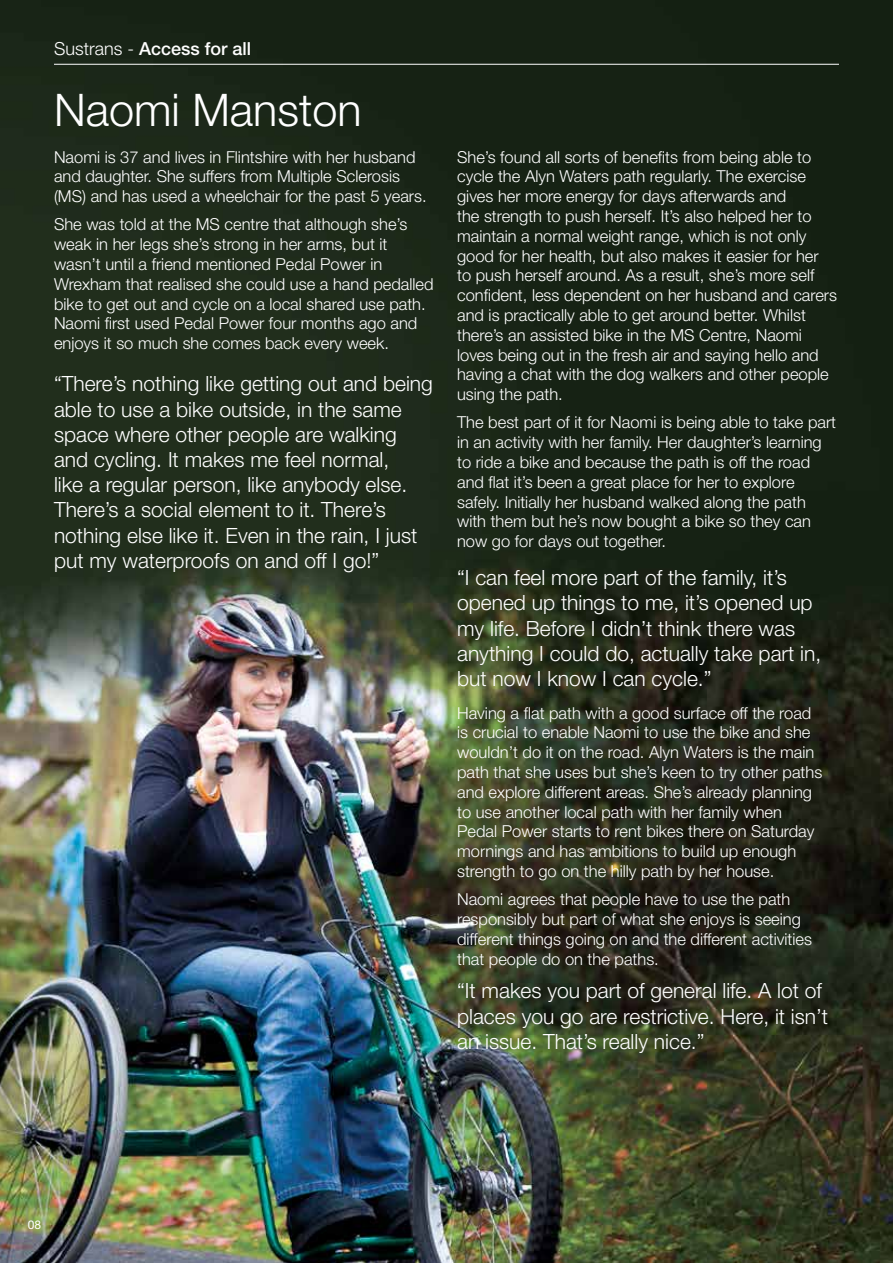
<style>
.page{position:relative;width:893px;height:1263px;background:#fff}
.page>*{position:absolute;margin:0;border:0;box-sizing:border-box;transform-origin:0 0}
.t1{font:300 45px "Helvetica Neue LT Std";color:#fff}
.t2{font:300 21px/25.2px "Helvetica Neue LT Std";color:#fff}
.t3{font:500 18px "Helvetica Neue LT Std";color:#fff}
.t4{font:300 16.5px/19.8px "Helvetica Neue LT Std";color:#fff}
.t5{font:12px "Helvetica Neue LT Std";color:#fff}
.s1{font-weight:300}
</style>
<div class="page">
<img style="left:0;top:0;width:893px;height:1263px">
<hr style="left:54px;top:64px;width:785px;height:1px;background:#fff">
<p class="t3" style="left:54px;top:38px;width:199px"><span class="s1">Sustrans -</span> Access for all</p>
<h1 class="t1" style="left:54px;top:82px;width:309px">Naomi Manston</h1>
<p class="t4" style="left:54px;top:146px;width:374px">Naomi is 37 and lives in Flintshire with her husband and daughter. She suffers from Multiple Sclerosis (MS) and has used a wheelchair for the past 5 years.</p>
<p class="t4" style="left:54px;top:214px;width:381px">She was told at the MS centre that although she’s weak in her legs she’s strong in her arms, but it wasn’t until a friend mentioned Pedal Power in Wrexham that realised she could use a hand pedalled bike to get out and cycle on a local shared use path.<br>Naomi first used Pedal Power four months ago and enjoys it so much she comes back every week.</p>
<p class="t2" style="left:54px;top:371px;width:380px">“There’s nothing like getting out and being able to use a bike outside, in the same space where other people are walking and cycling. It makes me feel normal,<br>like a regular person, like anybody else.<br>There’s a social element to it. There’s nothing else like it. Even in the rain, I just put my waterproofs on and off I go!”</p>
<p class="t4" style="left:457px;top:146px;width:381px">She’s found all sorts of benefits from being able to cycle the Alyn Waters path regularly. The exercise gives her more energy for days afterwards and<br>the strength to push herself. It’s also helped her to maintain a normal weight range, which is not only good for her health, but also makes it easier for her<br>to push herself around. As a result, she’s more self confident, less dependent on her husband and carers and is practically able to get around better. Whilst there’s an assisted bike in the MS Centre, Naomi loves being out in the fresh air and saying hello and having a chat with the dog walkers and other people using the path.</p>
<p class="t4" style="left:457px;top:412px;width:380px">The best part of it for Naomi is being able to take part in an activity with her family. Her daughter’s learning to ride a bike and because the path is off the road and flat it’s been a great place for her to explore safely. Initially her husband walked along the path with them but he’s now bought a bike so they can now go for days out together.</p>
<p class="t2" style="left:457px;top:565px;width:366px">“I can feel more part of the family, it’s opened up things to me, it’s opened up my life. Before I didn’t think there was anything I could do, actually take part in, but now I know I can cycle.”</p>
<p class="t4" style="left:457px;top:702px;width:367px">Having a flat path with a good surface off the road is crucial to enable Naomi to use the bike and she wouldn’t do it on the road. Alyn Waters is the main path that she uses but she’s keen to try other paths and explore different areas. She’s already planning to use another local path with her family when Pedal Power starts to rent bikes there on Saturday mornings and has ambitions to build up enough strength to go on the hilly path by her house.</p>
<p class="t4" style="left:457px;top:889px;width:356px">Naomi agrees that people have to use the path responsibly but part of what she enjoys is seeing different things going on and the different activities that people do on the paths.</p>
<p class="t2" style="left:457px;top:978px;width:372px">“It makes you part of general life. A lot of places you go are restrictive. Here, it isn’t an issue. That’s really nice.”</p>
<p class="t5" style="left:28px;top:1217px;width:15px">08</p>
</div>
